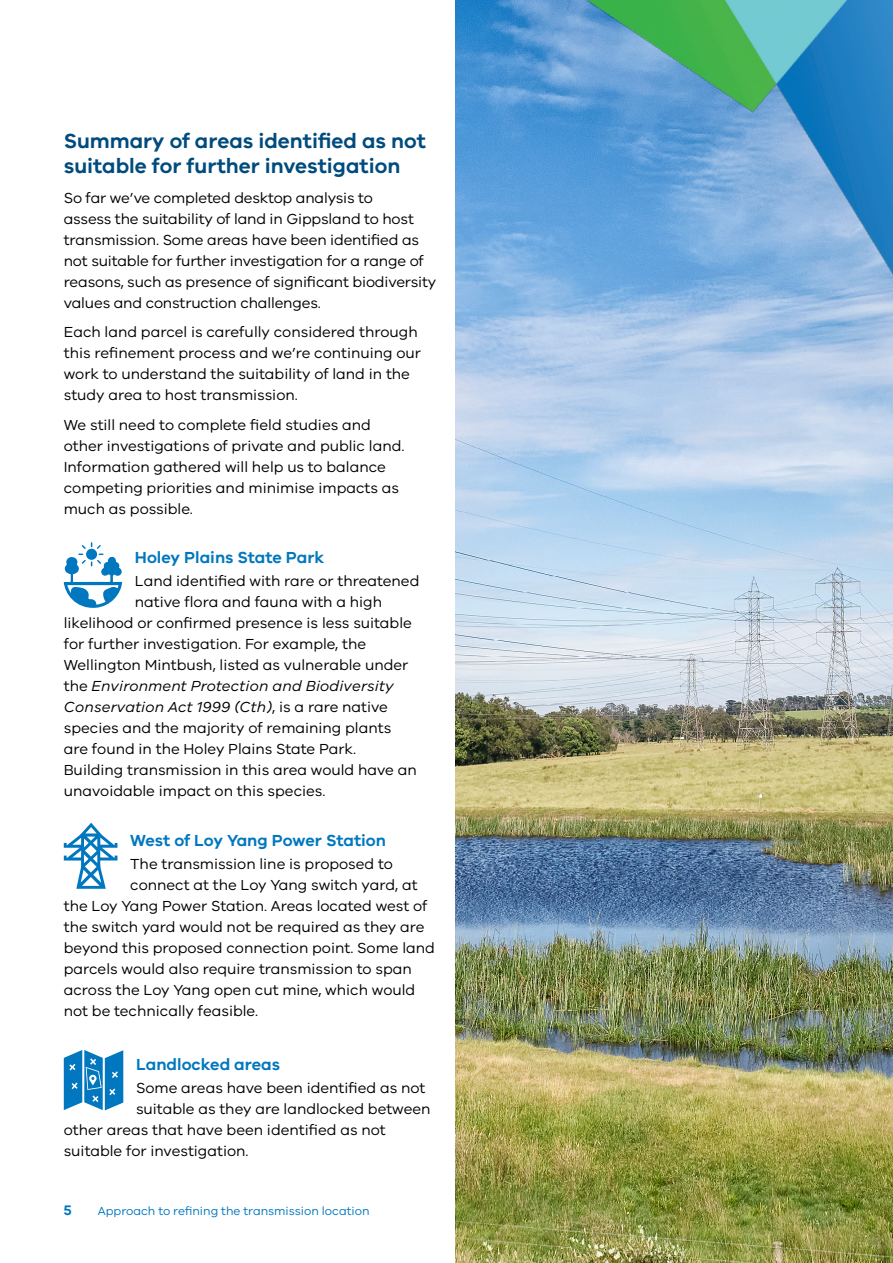
<style>
.page{position:relative;width:893px;height:1263px;background:#fff}
.page>*{position:absolute;margin:0;border:0;box-sizing:border-box;transform-origin:0 0}
.t1{font:600 21px/25.5px "VIC";color:#004b7d}
.t2{font:600 16.5px "VIC";color:#0077be}
.t3{font:15px/21px "VIC";color:#000}
.t4{font:italic 15px "VIC";letter-spacing:.01em;color:#000}
.t5{font:600 14.25px "VIC";color:#0077be}
.t6{font:12px "VIC";color:#0077be}
.s1{font-style:normal}
</style>
<div class="page">
<svg style="left:64px;top:542px;width:58px;height:66px"></svg>
<svg style="left:64px;top:1050px;width:59px;height:60px"></svg>
<svg style="left:64px;top:823px;width:53px;height:66px"></svg>
<img style="left:456px;top:376px;width:437px;height:887px">
<img style="left:455px;top:0;width:438px;height:376px">
<h1 class="t1" style="left:64px;top:127px;width:364px">Summary of areas identified as not suitable for further investigation</h1>
<p class="t3" style="left:64px;top:187px;width:374px">So far we’ve completed desktop analysis to<br>assess the suitability of land in Gippsland to host transmission. Some areas have been identified as not suitable for further investigation for a range of reasons, such as presence of significant biodiversity values and construction challenges.</p>
<p class="t3" style="left:64px;top:321px;width:359px">Each land parcel is carefully considered through this refinement process and we’re continuing our work to understand the suitability of land in the study area to host transmission.</p>
<p class="t3" style="left:64px;top:414px;width:342px">We still need to complete field studies and other investigations of private and public land.<br>Information gathered will help us to balance competing priorities and minimise impacts as much as possible.</p>
<p class="t2" style="left:135px;top:547px;width:191px">Holey Plains State Park</p>
<p class="t3" style="left:135px;top:570px;width:286px">Land identified with rare or threatened</p>
<p class="t3" style="left:135px;top:591px;width:249px">native flora and fauna with a high</p>
<p class="t3" style="left:64px;top:612px;width:350px">likelihood or confirmed presence is less suitable</p>
<p class="t3" style="left:64px;top:633px;width:304px">for further investigation. For example, the</p>
<p class="t3" style="left:64px;top:654px;width:346px">Wellington Mintbush, listed as vulnerable under</p>
<p class="t4" style="left:64px;top:677px;width:331px"><span class="s1">the</span> Environment Protection and Biodiversity</p>
<p class="t4" style="left:64px;top:698px;width:326px">Conservation Act 1999 (Cth)<span class="s1">, is a rare native</span></p>
<p class="t3" style="left:64px;top:717px;width:329px">species and the majority of remaining plants</p>
<p class="t3" style="left:64px;top:738px;width:294px">are found in the Holey Plains State Park.</p>
<p class="t3" style="left:64px;top:759px;width:355px">Building transmission in this area would have an</p>
<p class="t3" style="left:64px;top:780px;width:263px">unavoidable impact on this species.</p>
<p class="t2" style="left:130px;top:830px;width:257px">West of Loy Yang Power Station</p>
<p class="t3" style="left:130px;top:853px;width:264px">The transmission line is proposed to</p>
<p class="t3" style="left:130px;top:874px;width:289px">connect at the Loy Yang switch yard, at</p>
<p class="t3" style="left:64px;top:895px;width:365px">the Loy Yang Power Station. Areas located west of</p>
<p class="t3" style="left:64px;top:916px;width:362px">the switch yard would not be required as they are</p>
<p class="t3" style="left:64px;top:937px;width:373px">beyond this proposed connection point. Some land</p>
<p class="t3" style="left:64px;top:958px;width:350px">parcels would also require transmission to span</p>
<p class="t3" style="left:64px;top:979px;width:353px">across the Loy Yang open cut mine, which would</p>
<p class="t3" style="left:64px;top:1000px;width:196px">not be technically feasible.</p>
<p class="t2" style="left:136px;top:1054px;width:146px">Landlocked areas</p>
<p class="t3" style="left:136px;top:1077px;width:291px">Some areas have been identified as not</p>
<p class="t3" style="left:136px;top:1098px;width:296px">suitable as they are landlocked between</p>
<p class="t3" style="left:64px;top:1119px;width:323px">other areas that have been identified as not</p>
<p class="t3" style="left:64px;top:1140px;width:186px">suitable for investigation.</p>
<p class="t5" style="left:64px;top:1201px;width:9px">5</p>
<p class="t6" style="left:98px;top:1204px;width:273px">Approach to refining the transmission location</p>
</div>
